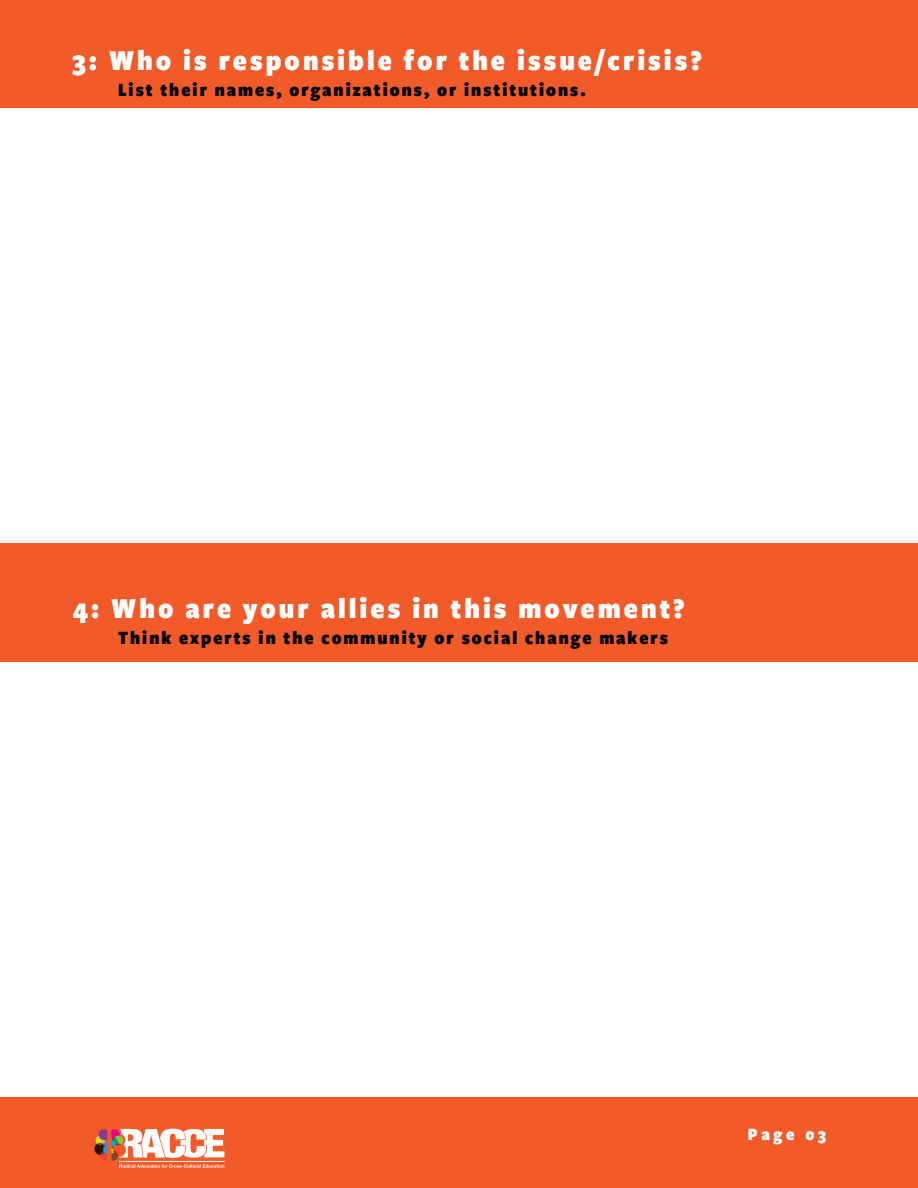
<style>
.page{position:relative;width:918px;height:1188px;background:#f15a29}
.page>*{position:absolute;margin:0;border:0;box-sizing:border-box;transform-origin:0 0}
.t1{font:900 30px "Freight Sans Cnd Pro";letter-spacing:.1em;color:#fff}
.t2{font:900 19.5px "Freight Sans Cnd Pro";letter-spacing:.1em;color:#000}
.t3{font:900 18px "Freight Sans Cnd Pro";letter-spacing:.2em;color:#fff}
</style>
<div class="page">
<img style="left:94px;top:1128px;width:131px;height:40px">
<div style="left:0;top:108px;width:918px;height:435px;background:#fff"></div>
<div style="left:0;top:662px;width:918px;height:435px;background:#fff"></div>
<p class="t1" style="left:72px;top:47px;width:631px">3: Who is responsible for the issue/crisis?</p>
<p class="t2" style="left:118px;top:82px;width:469px">List their names, organizations, or institutions.</p>
<p class="t1" style="left:72px;top:596px;width:614px">4: Who are your allies in this movement?</p>
<p class="t2" style="left:118px;top:629px;width:551px">Think experts in the community or social change makers</p>
<p class="t3" style="left:748px;top:1126px;width:80px">Page 03</p>
</div>
